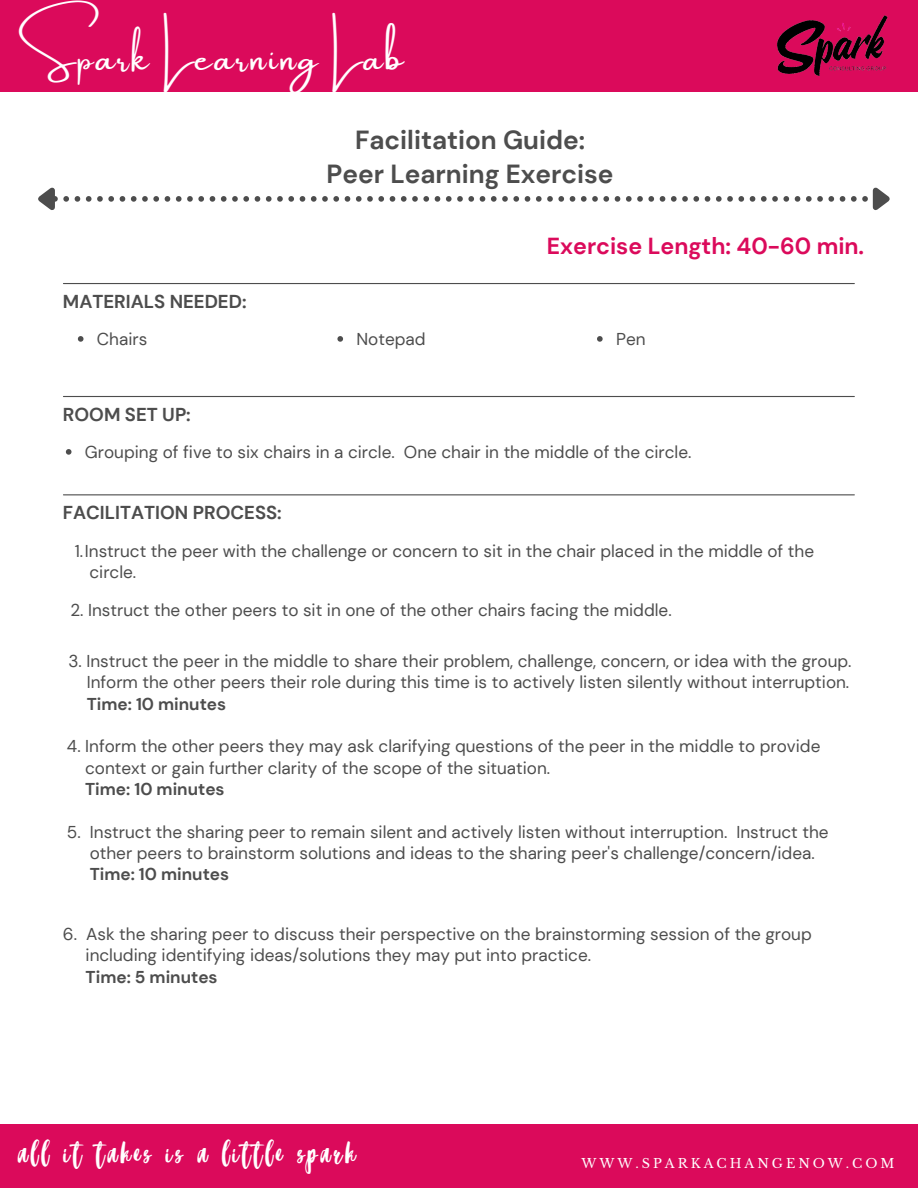
<style>
.page{position:relative;width:918px;height:1188px;background:#fff}
.page>*{position:absolute;margin:0;border:0;box-sizing:border-box;transform-origin:0 0}
.t1{font:36.3px "Amsterdam One";letter-spacing:.08em;color:#fff}
.t2{font:700 26.1px/33.8px "DM Sans";color:#4d4d4d;text-align:center}
.t3{font:24.3px "Blacktear Script";letter-spacing:.125em;color:#fff}
.t4{font:700 23.1px "DM Sans";color:#db0a5b}
.t5{font:700 18.6px "DM Sans";color:#4d4d4d}
.t6{font:17.1px/21.3px "DM Sans";color:#4d4d4d}
.t7{font:700 17.1px "DM Sans";color:#4d4d4d}
.t8{font:12.75px "Libre Baskerville";letter-spacing:.23em;color:#fff}
</style>
<div class="page">
<div style="left:0;top:1124px;width:918px;height:64px;background:#db0a5b"></div>
<div style="left:0;top:0;width:918px;height:92px;background:#db0a5b"></div>
<img style="left:777px;top:15px;width:111px;height:61px">
<svg style="left:38px;top:187px;width:852px;height:23px"></svg>
<svg style="left:78px;top:336px;width:6px;height:6px"></svg>
<hr style="left:63px;top:283px;width:791px;height:1px;background:#4d4d4d">
<svg style="left:337px;top:336px;width:6px;height:6px"></svg>
<svg style="left:597px;top:336px;width:6px;height:6px"></svg>
<hr style="left:63px;top:396px;width:791px;height:1px;background:#4d4d4d">
<svg style="left:66px;top:449px;width:6px;height:6px"></svg>
<hr style="left:63px;top:494px;width:791px;height:1px;background:#4d4d4d">
<h1 class="t1" style="left:18px;top:38px;width:386px">Spark Learning Lab</h1>
<h2 class="t2" style="left:327px;top:124px;width:288px">Facilitation Guide:<br>Peer Learning Exercise</h2>
<p class="t5" style="left:63px;top:289px;width:185px">MATERIALS NEEDED:</p>
<p class="t6" style="left:97px;top:329px;width:52px">Chairs</p>
<h3 class="t4" style="left:547px;top:232px;width:319px">Exercise Length: 40-60 min.</h3>
<p class="t6" style="left:357px;top:329px;width:71px">Notepad</p>
<p class="t6" style="left:616px;top:329px;width:31px">Pen</p>
<p class="t5" style="left:63px;top:402px;width:129px">ROOM SET UP:</p>
<p class="t6" style="left:85px;top:442px;width:608px">Grouping of five to six chairs in a circle. One chair in the middle of the circle.</p>
<p class="t5" style="left:63px;top:501px;width:220px">FACILITATION PROCESS:</p>
<p class="t6" style="left:89px;top:540px;width:726px;text-indent:-15px">1.Instruct the peer with the challenge or concern to sit in the chair placed in the middle of the circle.</p>
<p class="t6" style="left:70px;top:600px;width:603px">2. Instruct the other peers to sit in one of the other chairs facing the middle.</p>
<p class="t6" style="left:69px;top:650px;width:785px;text-align:right">3. Instruct the peer in the middle to share their problem, challenge, concern, or idea with the group.<br>Inform the other peers their role during this time is to actively listen silently without interruption.</p>
<p class="t7" style="left:87px;top:693px;width:141px">Time: 10 minutes</p>
<p class="t6" style="left:85px;top:736px;width:737px;text-indent:-18px">4. Inform the other peers they may ask clarifying questions of the peer in the middle to provide context or gain further clarity of the scope of the situation.</p>
<p class="t7" style="left:85px;top:778px;width:141px">Time: 10 minutes</p>
<p class="t6" style="left:67px;top:821px;width:763px;text-align:center">5. Instruct the sharing peer to remain silent and actively listen without interruption. Instruct the other peers to brainstorm solutions and ideas to the sharing peer's challenge/concern/idea.</p>
<p class="t7" style="left:90px;top:863px;width:141px">Time: 10 minutes</p>
<p class="t6" style="left:86px;top:923px;width:728px;text-indent:-23px">6. Ask the sharing peer to discuss their perspective on the brainstorming session of the group including identifying ideas/solutions they may put into practice.</p>
<p class="t7" style="left:86px;top:966px;width:134px">Time: 5 minutes</p>
<h3 class="t3" style="left:18px;top:1140px;width:339px">all it takes is a little spark</h3>
<p class="t8" style="left:582px;top:1156px;width:315px">WWW.SPARKACHANGENOW.COM</p>
</div>
